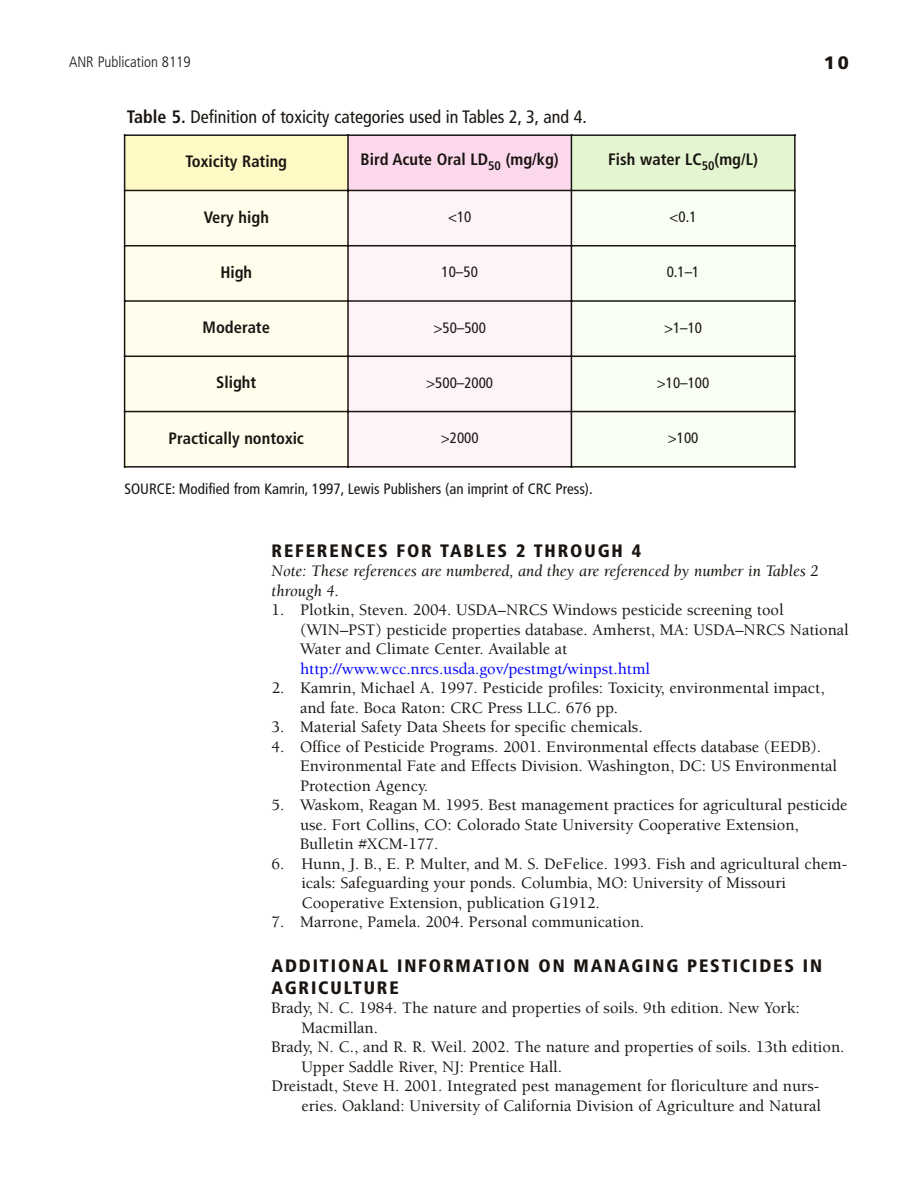
<style>
.page{position:relative;width:918px;height:1188px;background:#fff}
.page>*{position:absolute;margin:0;border:0;box-sizing:border-box;transform-origin:0 0}
.t1{font:900 condensed 18px/21.6px "Frutiger";letter-spacing:.105em;color:#1a1511}
.t2{font:condensed 18px "Frutiger";color:#1a1511}
.t3{font:900 18px "Frutiger";color:#1a1511}
.t4{font:500 16.5px/19.5px "Berkeley";color:#1a1511}
.t5{font:700 condensed 16.5px "Frutiger";color:#1a1511}
.t6{font:italic 16.5px/19.5px "Berkeley";color:#1a1511}
.t7{font:500 16.5px "Berkeley";color:#00f}
.t8{font:condensed 15px "Frutiger";color:#1a1511}
.t9{font:300 condensed 15px "Frutiger";color:#1a1511}
.s1{font-weight:700}
</style>
<div class="page">
<div style="left:125px;top:135px;width:223px;height:55px;background:#fff9c6"></div>
<div style="left:348px;top:135px;width:223px;height:55px;background:#fcd8ec"></div>
<div style="left:571px;top:135px;width:224px;height:55px;background:#e4f5d1"></div>
<div style="left:125px;top:190px;width:223px;height:56px;background:#fffeed"></div>
<div style="left:348px;top:190px;width:223px;height:56px;background:#fff3fa"></div>
<div style="left:571px;top:190px;width:224px;height:56px;background:#f9fef4"></div>
<div style="left:125px;top:246px;width:223px;height:55px;background:#fffeed"></div>
<div style="left:348px;top:246px;width:223px;height:55px;background:#fff3fa"></div>
<div style="left:571px;top:246px;width:224px;height:55px;background:#f9fef4"></div>
<div style="left:125px;top:301px;width:223px;height:55px;background:#fffeed"></div>
<div style="left:348px;top:301px;width:223px;height:55px;background:#fff3fa"></div>
<div style="left:571px;top:301px;width:224px;height:55px;background:#f9fef4"></div>
<div style="left:125px;top:356px;width:223px;height:56px;background:#fffeed"></div>
<div style="left:348px;top:356px;width:223px;height:56px;background:#fff3fa"></div>
<div style="left:571px;top:356px;width:224px;height:56px;background:#f9fef4"></div>
<div style="left:125px;top:412px;width:223px;height:55px;background:#fffeed"></div>
<div style="left:348px;top:412px;width:223px;height:55px;background:#fff3fa"></div>
<div style="left:571px;top:412px;width:224px;height:55px;background:#f9fef4"></div>
<hr style="left:124px;top:134px;width:1px;height:334px;background:#1a1511">
<hr style="left:347px;top:134px;width:2px;height:334px;background:#1a1511">
<hr style="left:571px;top:134px;width:1px;height:334px;background:#1a1511">
<hr style="left:794px;top:134px;width:2px;height:334px;background:#1a1511">
<hr style="left:124px;top:134px;width:672px;height:2px;background:#1a1511">
<hr style="left:124px;top:190px;width:672px;height:1px;background:#1a1511">
<hr style="left:124px;top:245px;width:672px;height:1px;background:#1a1511">
<hr style="left:124px;top:300px;width:672px;height:2px;background:#1a1511">
<hr style="left:124px;top:356px;width:672px;height:1px;background:#1a1511">
<hr style="left:124px;top:411px;width:672px;height:1px;background:#1a1511">
<hr style="left:124px;top:466px;width:672px;height:2px;background:#1a1511">
<p class="t9" style="left:69px;top:56px;width:123px">ANR Publication 8119</p>
<p class="t3" style="left:824px;top:56px;width:27px">10</p>
<p class="t2" style="left:127px;top:109px;width:461px"><span class="s1">Table 5.</span> Definition of toxicity categories used in Tables 2, 3, and 4.</p>
<p class="t5" style="left:185px;top:155px;width:103px">Toxicity Rating</p>
<p class="t5" style="left:361px;top:153px;width:200px">Bird Acute Oral LD<sub>50</sub> (mg/kg)</p>
<p class="t5" style="left:608px;top:153px;width:151px">Fish water LC<sub>50</sub>(mg/L)</p>
<p class="t5" style="left:204px;top:210px;width:67px">Very high</p>
<p class="t8" style="left:448px;top:211px;width:25px">&lt;10</p>
<p class="t8" style="left:670px;top:211px;width:28px">&lt;0.1</p>
<p class="t5" style="left:220px;top:265px;width:33px">High</p>
<p class="t8" style="left:442px;top:266px;width:38px">10–50</p>
<p class="t8" style="left:667px;top:266px;width:34px">0.1–1</p>
<p class="t5" style="left:203px;top:321px;width:69px">Moderate</p>
<p class="t8" style="left:433px;top:321px;width:54px">&gt;50–500</p>
<p class="t8" style="left:664px;top:321px;width:40px">&gt;1–10</p>
<p class="t5" style="left:216px;top:376px;width:42px">Slight</p>
<p class="t8" style="left:426px;top:377px;width:68px">&gt;500–2000</p>
<p class="t8" style="left:657px;top:377px;width:54px">&gt;10–100</p>
<p class="t5" style="left:169px;top:431px;width:137px">Practically nontoxic</p>
<p class="t8" style="left:441px;top:432px;width:39px">&gt;2000</p>
<p class="t8" style="left:668px;top:432px;width:32px">&gt;100</p>
<p class="t8" style="left:124px;top:483px;width:470px">SOURCE: Modified from Kamrin, 1997, Lewis Publishers (an imprint of CRC Press).</p>
<p class="t1" style="left:272px;top:541px;width:371px">REFERENCES FOR TABLES 2 THROUGH 4</p>
<p class="t6" style="left:272px;top:563px;width:549px">Note: These references are numbered, and they are referenced by number in Tables 2 through 4.</p>
<p class="t4" style="left:300px;top:602px;width:550px;text-indent:-29px">1. Plotkin, Steven. 2004. USDA–NRCS Windows pesticide screening tool (WIN–PST) pesticide properties database. Amherst, MA: USDA–NRCS National<br>Water and Climate Center. Available at</p>
<p class="t7" style="left:300px;top:662px;width:352px">http://www.wcc.nrcs.usda.gov/pestmgt/winpst.html</p>
<p class="t4" style="left:300px;top:680px;width:526px;text-indent:-28px">2. Kamrin, Michael A. 1997. Pesticide profiles: Toxicity, environmental impact, and fate. Boca Raton: CRC Press LLC. 676 pp.</p>
<p class="t4" style="left:272px;top:719px;width:373px">3. Material Safety Data Sheets for specific chemicals.</p>
<p class="t4" style="left:300px;top:738px;width:539px;text-indent:-29px">4. Office of Pesticide Programs. 2001. Environmental effects database (EEDB).<br>Environmental Fate and Effects Division. Washington, DC: US Environmental<br>Protection Agency.</p>
<p class="t4" style="left:300px;top:797px;width:549px;text-indent:-29px">5. Waskom, Reagan M. 1995. Best management practices for agricultural pesticide use. Fort Collins, CO: Colorado State University Cooperative Extension,<br>Bulletin #XCM-177.</p>
<p class="t4" style="left:301px;top:855px;width:547px;text-indent:-30px">6. Hunn, J. B., E. P. Multer, and M. S. DeFelice. 1993. Fish and agricultural chem&shy;icals: Safeguarding your ponds. Columbia, MO: University of Missouri<br>Cooperative Extension, publication G1912.</p>
<p class="t4" style="left:272px;top:914px;width:374px">7. Marrone, Pamela. 2004. Personal communication.</p>
<p class="t1" style="left:272px;top:956px;width:552px">ADDITIONAL INFORMATION ON MANAGING PESTICIDES IN<br>AGRICULTURE</p>
<p class="t4" style="left:272px;top:1000px;width:530px">Brady, N. C. 1984. The nature and properties of soils. 9th edition. New York:</p>
<p class="t4" style="left:301px;top:1019px;width:78px">Macmillan.</p>
<p class="t4" style="left:272px;top:1039px;width:575px">Brady, N. C., and R. R. Weil. 2002. The nature and properties of soils. 13th edition.</p>
<p class="t4" style="left:301px;top:1058px;width:262px">Upper Saddle River, NJ: Prentice Hall.</p>
<p class="t4" style="left:272px;top:1078px;width:549px">Dreistadt, Steve H. 2001. Integrated pest management for floriculture and nurs-</p>
<p class="t4" style="left:301px;top:1097px;width:521px">eries. Oakland: University of California Division of Agriculture and Natural</p>
</div>
